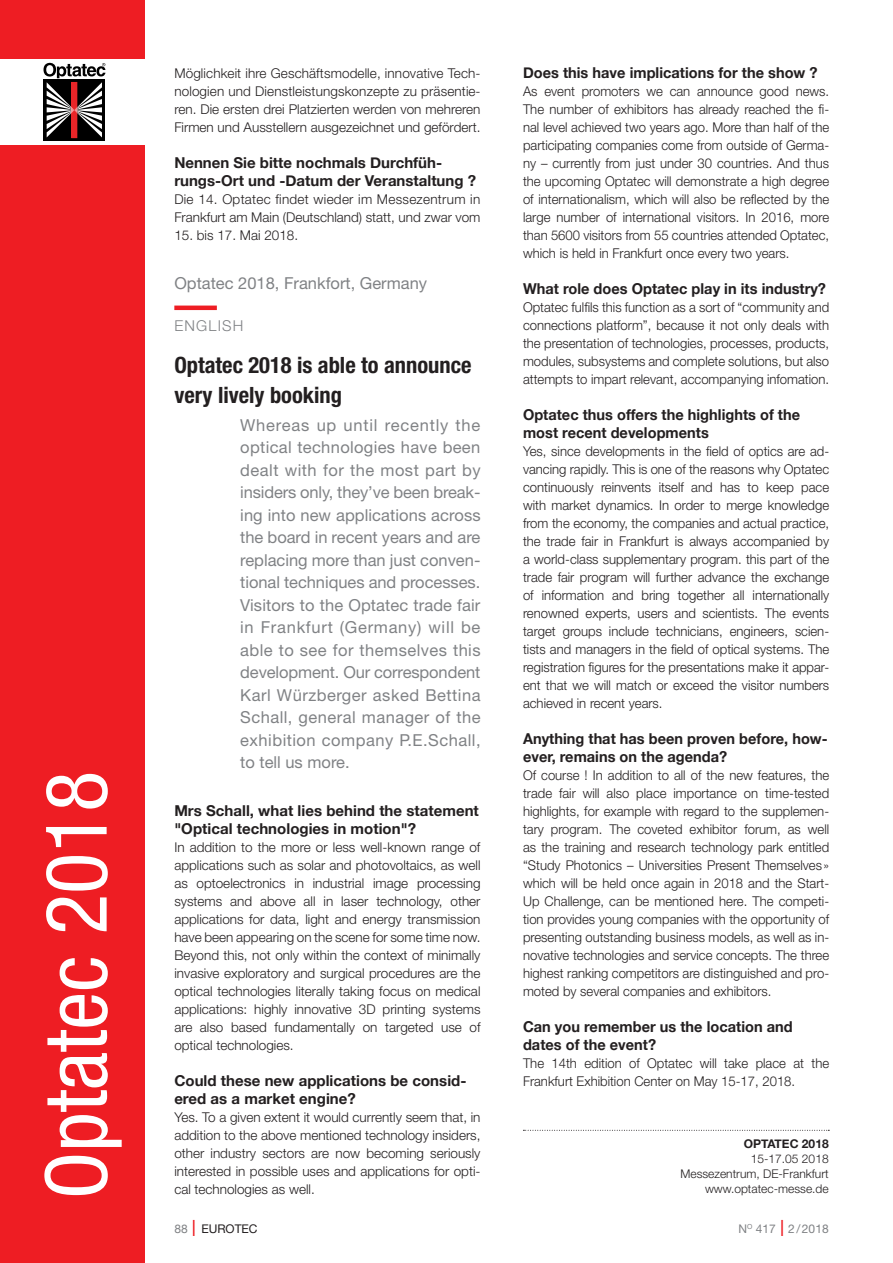
<style>
.page{position:relative;width:893px;height:1263px;background:#fff}
.page>*{position:absolute;margin:0;border:0;box-sizing:border-box;transform-origin:0 0}
.Normal_e{font:900 expanded 85.5px "Helvetica Neue";color:#fff}
.Normal_e-2{font:condensed 85.5px "Helvetica Neue";color:#fff}
._12_Titre_en{font:700 condensed 22.5px/30px "Helvetica Neue";color:#231f20}
._23_Lead_en{font:16.5px/22.5px "Helvetica Neue";letter-spacing:.03em;color:#808285;text-align:justify}
._23_Lead_en-2{font:16.5px "Helvetica Neue";color:#808285}
._16_Sous-titre_en{font:700 15px/18px "Helvetica Neue";color:#231f20}
._08_Sous-titre_de{font:700 15px/18px "Helvetica Neue";color:#231f20}
._11_Texte_en{font:700 15px "Helvetica Neue";color:#231f20}
._20_Language{font:300 15px "Helvetica Neue";letter-spacing:.08em;color:#808285}
._11_Texte_en-2{font:300 13.5px/18px "Helvetica Neue";color:#231f20;text-align:justify}
._06_Texte_de{font:300 13.5px/18px "Helvetica Neue";color:#231f20;text-align:justify}
._27_Adresse{font:300 12px "Helvetica Neue";color:#231f20}
.t1{font:12px "Helvetica Neue";color:#808285}
._26_Titre_Adresse{font:700 12px "Helvetica Neue";color:#231f20}
.t2{font:12px "Helvetica Neue";color:#231f20}
.s1{color:#808285}
.s2{font-weight:300;font-stretch:condensed;font-size:22.5px;color:#ee1d23}
</style>
<div class="page">
<hr style="left:174px;top:306px;width:43px;height:4px;background:#ee1d23">
<svg style="left:523px;top:1130px;width:306px;height:1px"></svg>
<div style="left:0;top:0;width:145px;height:1263px;background:#ee1d23"></div>
<div style="left:0;top:61px;width:145px;height:84px;background:#fff"></div>
<svg style="left:43px;top:63px;width:63px;height:78px"></svg>
<div style="left:44px;top:79px;width:61px;height:62px;background:#000"></div>
<div style="left:71px;top:82px;width:6px;height:56px;border:1px solid #e92528"></div>
<svg style="left:44px;top:63px;width:61px;height:74px"></svg>
<p class="Normal_e" style="left:22px;top:1199px;width:458px;rotate:-90deg">Control 2018</p>
<p class="Normal_e-2" style="left:27px;top:1199px;width:430px;rotate:-90deg">Optatec 2018</p>
<p class="Normal_e" style="left:22px;top:1199px;width:387px;rotate:-90deg">mAm 2018</p>
<p class="_06_Texte_de" style="left:174px;top:64px;width:308px">Möglichkeit ihre Geschäftsmodelle, innovative Tech&shy;nologien und Dienstleistungskonzepte zu präsentie&shy;ren. Die ersten drei Platzierten werden von mehreren Firmen und Ausstellern ausgezeichnet und gefördert.</p>
<p class="_08_Sous-titre_de" style="left:174px;top:154px;width:303px">Nennen Sie bitte nochmals Durchfüh&shy;rungs-Ort und -Datum der Veranstaltung ?</p>
<p class="_06_Texte_de" style="left:174px;top:190px;width:308px">Die 14. Optatec findet wieder im Messezentrum in<br>Frankfurt am Main (Deutschland) statt, und zwar vom</p>
<p class="_06_Texte_de" style="left:174px;top:226px;width:125px">15. bis 17. Mai 2018.</p>
<p class="_23_Lead_en-2" style="left:174px;top:273px;width:254px">Optatec 2018, Frankfort, Germany</p>
<p class="_20_Language" style="left:174px;top:317px;width:71px">ENGLISH</p>
<p class="_12_Titre_en" style="left:174px;top:350px;width:299px">Optatec 2018 is able to announce very lively booking</p>
<p class="_23_Lead_en" style="left:240px;top:413px;width:242px">Whereas up until recently the optical technologies have been dealt with for the most part by insiders only, they’ve been break&shy;ing into new applications across the board in recent years and are replacing more than just conven&shy;tional techniques and processes.<br>Visitors to the Optatec trade fair in Frankfurt (Germany) will be able to see for themselves this development. Our correspondent Karl Würzberger asked Bettina Schall, general manager of the exhibition company P.E.Schall, to tell us more.</p>
<p class="_16_Sous-titre_en" style="left:174px;top:802px;width:306px">Mrs Schall, what lies behind the statement "Optical technologies in motion"?</p>
<p class="_11_Texte_en-2" style="left:174px;top:838px;width:308px">In addition to the more or less well-known range of applications such as solar and photovoltaics, as well as optoelectronics in industrial image processing systems and above all in laser technology, other applications for data, light and energy transmission have been appearing on the scene for some time now.<br>Beyond this, not only within the context of minimally invasive exploratory and surgical procedures are the optical technologies literally taking focus on medical applications: highly innovative 3D printing systems are also based fundamentally on targeted use of optical technologies.</p>
<p class="_16_Sous-titre_en" style="left:174px;top:1072px;width:294px">Could these new applications be consid&shy;ered as a market engine?</p>
<p class="_11_Texte_en-2" style="left:174px;top:1108px;width:308px">Yes. To a given extent it would currently seem that, in addition to the above mentioned technology insiders, other industry sectors are now becoming seriously interested in possible uses and applications for opti&shy;cal technologies as well.</p>
<p class="_11_Texte_en" style="left:523px;top:61px;width:296px">Does this have implications for the show ?</p>
<p class="_11_Texte_en-2" style="left:523px;top:82px;width:308px">As event promoters we can announce good news.<br>The number of exhibitors has already reached the fi&shy;nal level achieved two years ago. More than half of the participating companies come from outside of Germa&shy;ny – currently from just under 30 countries. And thus the upcoming Optatec will demonstrate a high degree of internationalism, which will also be reflected by the large number of international visitors. In 2016, more than 5600 visitors from 55 countries attended Optatec, which is held in Frankfurt once every two years.</p>
<p class="_16_Sous-titre_en" style="left:523px;top:280px;width:305px">What role does Optatec play in its industry?</p>
<p class="_11_Texte_en-2" style="left:523px;top:298px;width:308px">Optatec fulfils this function as a sort of “community and connections platform”, because it not only deals with the presentation of technologies, processes, products, modules, subsystems and complete solutions, but also attempts to impart relevant, accompanying infomation.</p>
<p class="_16_Sous-titre_en" style="left:523px;top:406px;width:279px">Optatec thus offers the highlights of the most recent developments</p>
<p class="_11_Texte_en-2" style="left:523px;top:442px;width:308px">Yes, since developments in the field of optics are ad&shy;vancing rapidly. This is one of the reasons why Optatec continuously reinvents itself and has to keep pace with market dynamics. In order to merge knowledge from the economy, the companies and actual practice, the trade fair in Frankfurt is always accompanied by a world-class supplementary program. this part of the trade fair program will further advance the exchange of information and bring together all internationally renowned experts, users and scientists. The events target groups include technicians, engineers, scien&shy;tists and managers in the field of optical systems. The registration figures for the presentations make it appar&shy;ent that we will match or exceed the visitor numbers achieved in recent years.</p>
<p class="_16_Sous-titre_en" style="left:523px;top:730px;width:306px">Anything that has been proven before, how&shy;ever, remains on the agenda?</p>
<p class="_11_Texte_en-2" style="left:523px;top:766px;width:308px">Of course ! In addition to all of the new features, the trade fair will also place importance on time-tested highlights, for example with regard to the supplemen&shy;tary program. The coveted exhibitor forum, as well as the training and research technology park entitled “Study Photonics – Universities Present Themselves » which will be held once again in 2018 and the Start-Up Challenge, can be mentioned here. The competi&shy;tion provides young companies with the opportunity of presenting outstanding business models, as well as in&shy;novative technologies and service concepts. The three highest ranking competitors are distinguished and pro&shy;moted by several companies and exhibitors.</p>
<p class="_16_Sous-titre_en" style="left:523px;top:1018px;width:271px">Can you remember us the location and dates of the event?</p>
<p class="_11_Texte_en-2" style="left:523px;top:1054px;width:308px">The 14th edition of Optatec will take place at the<br>Frankfurt Exhibition Center on May 15-17, 2018.</p>
<p class="_26_Titre_Adresse" style="left:744px;top:1134px;width:86px">OPTATEC 2018</p>
<p class="_27_Adresse" style="left:751px;top:1151px;width:79px">15-17.05 2018</p>
<p class="_27_Adresse" style="left:680px;top:1166px;width:150px">Messezentrum, DE-Frankfurt</p>
<p class="_27_Adresse" style="left:705px;top:1181px;width:125px">www.optatec-messe.de</p>
<p class="t2" style="left:174px;top:1221px;width:85px"><span class="s1">88</span> <span class="s2">I</span> EUROTEC</p>
<p class="t1" style="left:738px;top:1221px;width:92px">N<sup>O</sup> 417 <span class="s2">I</span> 2/2018</p>
</div>
